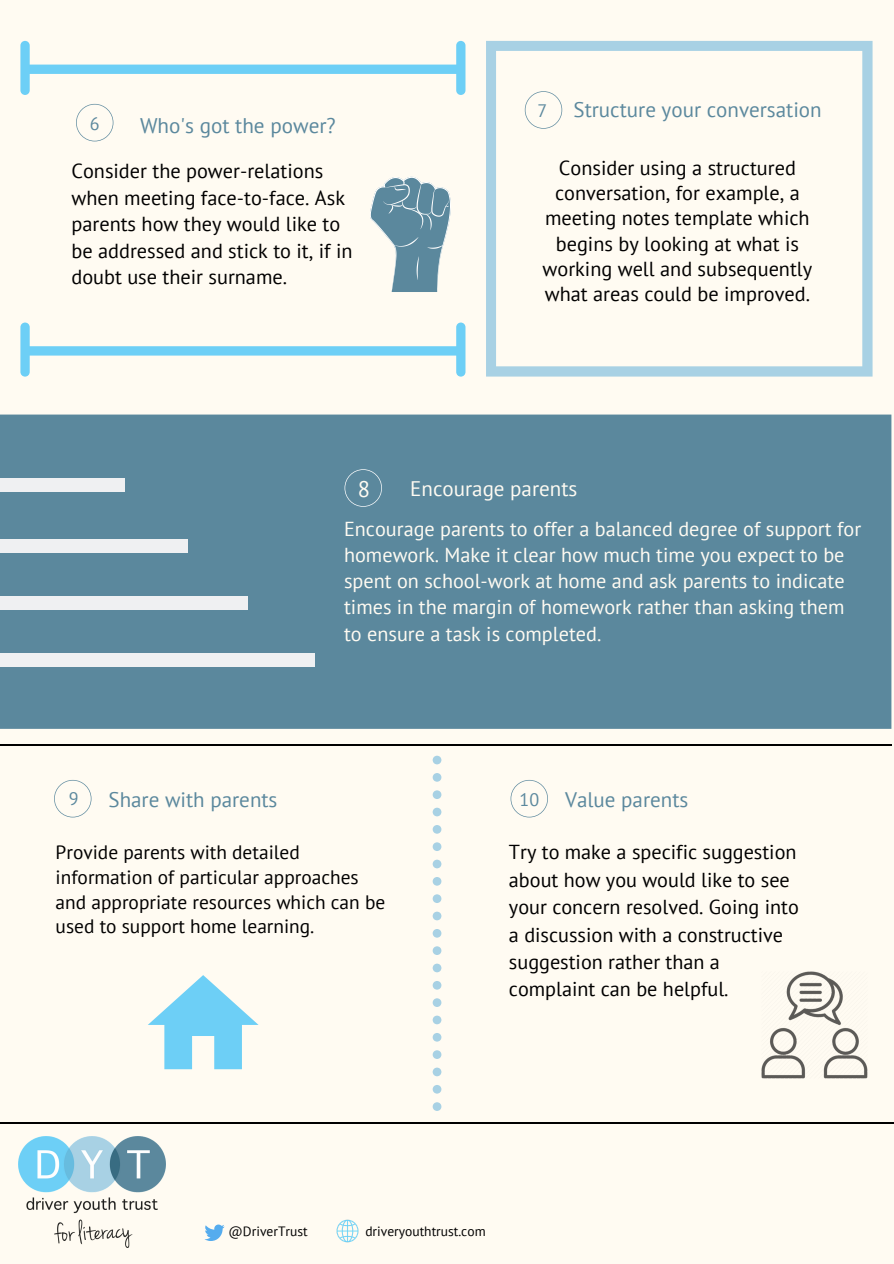
<style>
.page{position:relative;width:894px;height:1264px;background:#fff}
.page>*{position:absolute;margin:0;border:0;box-sizing:border-box;transform-origin:0 0}
.t1{font:22.5px "PT Sans";color:#fffbf2}
.t2{font:21.15px "PT Sans";color:#5b889d}
.t3{font:21px "PT Sans";color:#5b889d}
.t4{font:21px "PT Sans";color:#fffbf2}
.t5{font:20.25px/27.5px "PT Sans";color:#000}
.t6{font:20.25px/26.1px "PT Sans";color:#fffbf2}
.t7{font:19.35px/24.9px "PT Sans";color:#000}
.t8{font:18px "PT Sans";color:#5b889d}
.t9{font:13.5px "PT Sans";color:#000}
</style>
<div class="page">
<div style="left:0;top:0;width:893px;height:1263px;background:#fffbf2"></div>
<div style="left:0;top:414px;width:891px;height:314px;background:#5b889d"></div>
<svg style="left:344px;top:469px;width:38px;height:38px"></svg>
<hr style="left:0;top:1122px;width:893px;height:1px;background:#000">
<svg style="left:54px;top:780px;width:37px;height:37px"></svg>
<svg style="left:510px;top:780px;width:38px;height:37px"></svg>
<svg style="left:486px;top:41px;width:386px;height:335px"></svg>
<svg style="left:76px;top:104px;width:37px;height:37px"></svg>
<svg style="left:524px;top:91px;width:38px;height:38px"></svg>
<svg style="left:370px;top:176px;width:81px;height:116px"></svg>
<svg style="left:20px;top:41px;width:445px;height:54px"></svg>
<svg style="left:20px;top:322px;width:445px;height:54px"></svg>
<hr style="left:0;top:744px;width:891px;height:1px;background:#000">
<svg style="left:432px;top:755px;width:9px;height:9px"></svg>
<svg style="left:432px;top:773px;width:9px;height:8px"></svg>
<svg style="left:432px;top:790px;width:9px;height:9px"></svg>
<svg style="left:432px;top:807px;width:9px;height:9px"></svg>
<svg style="left:432px;top:825px;width:9px;height:8px"></svg>
<svg style="left:432px;top:842px;width:9px;height:9px"></svg>
<svg style="left:432px;top:859px;width:9px;height:9px"></svg>
<svg style="left:432px;top:877px;width:9px;height:8px"></svg>
<svg style="left:432px;top:894px;width:9px;height:9px"></svg>
<svg style="left:432px;top:911px;width:9px;height:9px"></svg>
<svg style="left:432px;top:929px;width:9px;height:8px"></svg>
<svg style="left:432px;top:946px;width:9px;height:9px"></svg>
<svg style="left:432px;top:963px;width:9px;height:9px"></svg>
<svg style="left:432px;top:981px;width:9px;height:8px"></svg>
<svg style="left:432px;top:998px;width:9px;height:8px"></svg>
<svg style="left:432px;top:1015px;width:9px;height:9px"></svg>
<svg style="left:432px;top:1033px;width:9px;height:8px"></svg>
<svg style="left:432px;top:1050px;width:9px;height:8px"></svg>
<svg style="left:432px;top:1067px;width:9px;height:9px"></svg>
<svg style="left:432px;top:1085px;width:9px;height:8px"></svg>
<svg style="left:432px;top:1102px;width:9px;height:8px"></svg>
<svg style="left:204px;top:1224px;width:20px;height:16px"></svg>
<img style="left:336px;top:1219px;width:23px;height:24px">
<svg style="left:148px;top:975px;width:110px;height:94px"></svg>
<img style="left:761px;top:971px;width:107px;height:107px">
<div style="left:0;top:652px;width:314px;height:14px;background:#eff0f2"></div>
<div style="left:0;top:595px;width:248px;height:14px;background:#eff0f2"></div>
<div style="left:0;top:539px;width:188px;height:13px;background:#eff0f2"></div>
<div style="left:0;top:478px;width:124px;height:14px;background:#eff0f2"></div>
<img style="left:18px;top:1136px;width:148px;height:111px">
<p class="t8" style="left:90px;top:111px;width:11px">6</p>
<p class="t2" style="left:140px;top:112px;width:197px">Who's got the power?</p>
<p class="t5" style="left:71px;top:157px;width:282px;line-height:26.5px">Consider the power-relations when meeting face-to-face. Ask parents how they would like to be addressed and stick to it, if in doubt use their surname.</p>
<p class="t8" style="left:537px;top:98px;width:11px">7</p>
<p class="t3" style="left:573px;top:96px;width:250px">Structure your conversation</p>
<p class="t5" style="left:542px;top:155px;width:271px;line-height:25.2px;text-align:center">Consider using a structured conversation, for example, a meeting notes template which begins by looking at what is working well and subsequently what areas could be improved.</p>
<p class="t1" style="left:357px;top:474px;width:14px">8</p>
<p class="t4" style="left:410px;top:474px;width:168px">Encourage parents</p>
<p class="t6" style="left:344px;top:515px;width:518px">Encourage parents to offer a balanced degree of support for homework. Make it clear how much time you expect to be spent on school-work at home and ask parents to indicate times in the margin of homework rather than asking them to ensure a task is completed.</p>
<p class="t8" style="left:69px;top:787px;width:11px">9</p>
<p class="t3" style="left:108px;top:785px;width:170px">Share with parents</p>
<p class="t8" style="left:519px;top:787px;width:21px">10</p>
<p class="t7" style="left:56px;top:839px;width:331px">Provide parents with detailed information of particular approaches and appropriate resources which can be used to support home learning.</p>
<p class="t3" style="left:565px;top:785px;width:125px">Value parents</p>
<p class="t5" style="left:509px;top:838px;width:291px">Try to make a specific suggestion about how you would like to see your concern resolved. Going into a discussion with a constructive suggestion rather than a complaint can be helpful.</p>
<p class="t9" style="left:228px;top:1221px;width:81px">@DriverTrust</p>
<p class="t9" style="left:365px;top:1221px;width:122px">driveryouthtrust.com</p>
</div>
